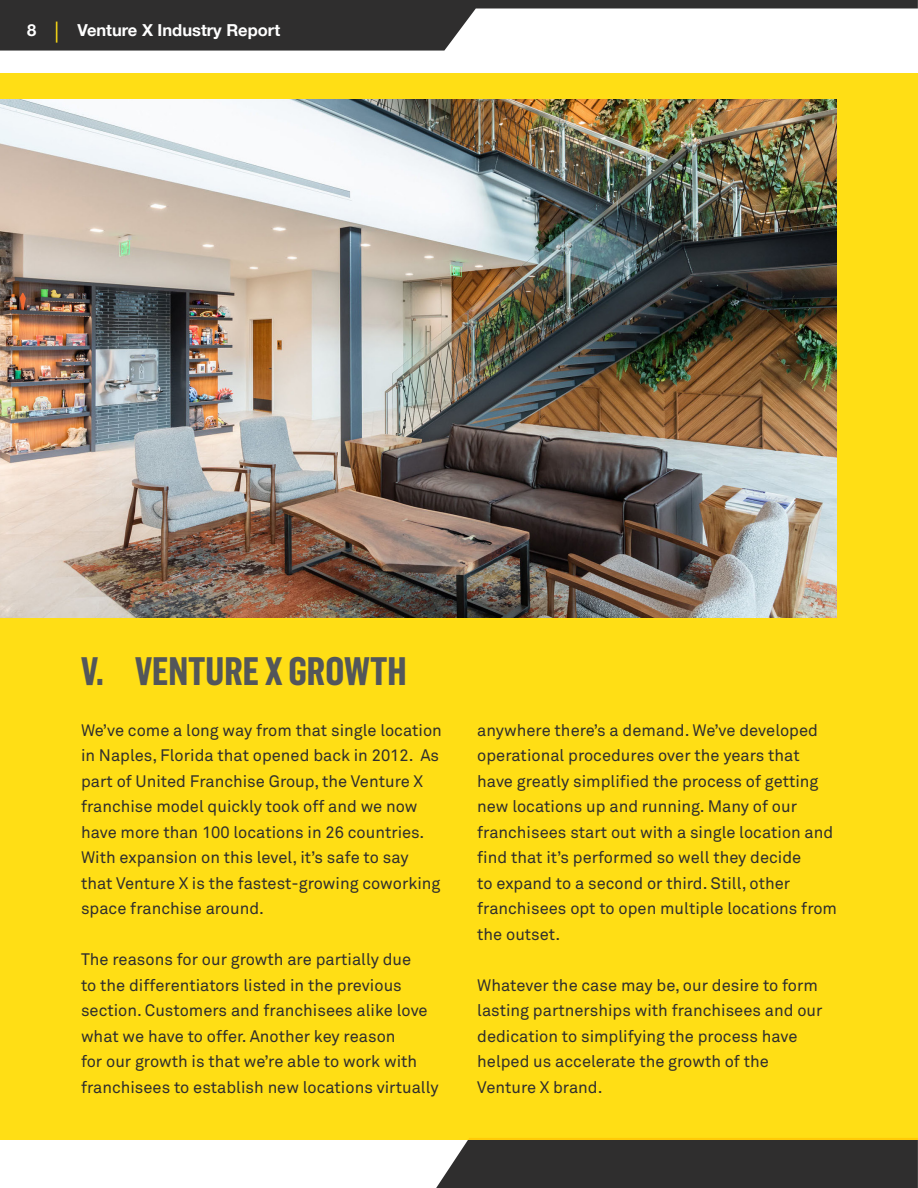
<style>
.page{position:relative;width:918px;height:1188px;background:#fff}
.page>*{position:absolute;margin:0;border:0;box-sizing:border-box;transform-origin:0 0}
.t1{font:700 39px "Flama Condensed";color:#53565a}
.t2{font:16.5px/25.5px "Akkurat Pro";color:#2f2e2e}
.t3{font:700 16.5px "Helvetica Neue";color:#fff}
.s1{font-weight:400;font-size:21px;color:#ffde15}
</style>
<div class="page">
<svg style="left:0;top:0;width:918px;height:51px;fill:#2f2e2e"></svg>
<svg style="left:428px;top:1139px;width:490px;height:49px;background:#3d3b37"></svg>
<div style="left:0;top:73px;width:918px;height:1066px;background:#ffde15"></div>
<img style="left:0;top:99px;width:837px;height:519px">
<p class="t3" style="left:27px;top:18px;width:255px">8 <span class="s1">|</span> Venture X Industry Report</p>
<p class="t1" style="left:81px;top:646px;width:327px">V. VENTURE X GROWTH</p>
<p class="t2" style="left:81px;top:718px;width:362px">We’ve come a long way from that single location in Naples, Florida that opened back in 2012. As part of United Franchise Group, the Venture X franchise model quickly took off and we now have more than 100 locations in 26 countries.<br>With expansion on this level, it’s safe to say that Venture X is the fastest-growing coworking space franchise around.</p>
<p class="t2" style="left:81px;top:947px;width:359px">The reasons for our growth are partially due<br>to the differentiators listed in the previous section. Customers and franchisees alike love what we have to offer. Another key reason<br>for our growth is that we’re able to work with franchisees to establish new locations virtually</p>
<p class="t2" style="left:477px;top:718px;width:361px">anywhere there’s a demand. We’ve developed operational procedures over the years that have greatly simplified the process of getting new locations up and running. Many of our franchisees start out with a single location and find that it’s performed so well they decide<br>to expand to a second or third. Still, other franchisees opt to open multiple locations from the outset.</p>
<p class="t2" style="left:477px;top:973px;width:347px">Whatever the case may be, our desire to form lasting partnerships with franchisees and our dedication to simplifying the process have helped us accelerate the growth of the Venture X brand.</p>
</div>
